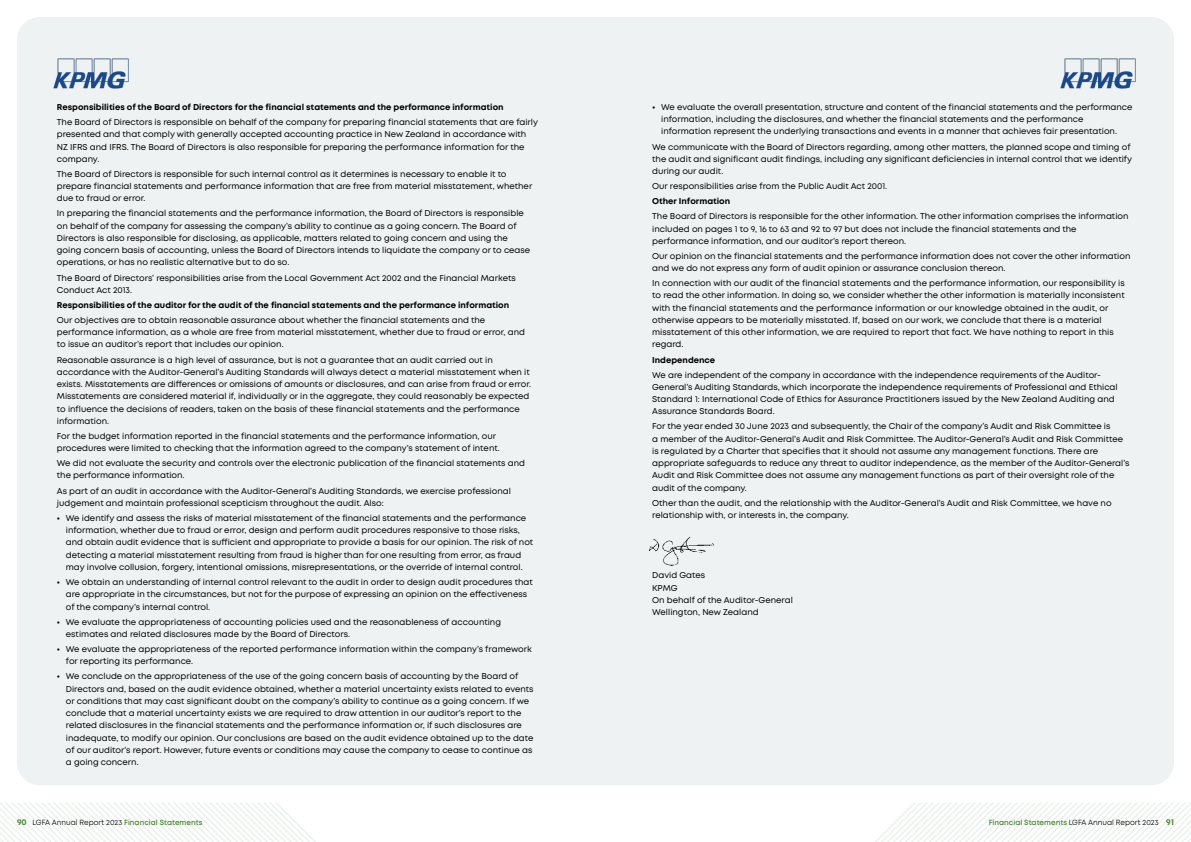
<style>
.page{position:relative;width:1191px;height:842px;background:#fff}
.page>*{position:absolute;margin:0;border:0;box-sizing:border-box;transform-origin:0 0}
.Body{font:8.5px/12.2px "Mont";color:#000}
.Body-2{font:700 8.5px "Mont";color:#000}
.t1{font:7.5px "Mont";color:#000}
.s1{font-weight:700}
.s2{font-weight:700;font-size:8.5px;color:#488a2d}
.s3{font-weight:600;color:#488a2d}
</style>
<div class="page">
<svg style="left:875px;top:803px;width:316px;height:39px"></svg>
<svg style="left:0;top:803px;width:316px;height:39px"></svg>
<div style="left:17px;top:17px;width:1157px;height:768px;background:#eff2f2;border-radius:23px"></div>
<img style="left:53px;top:58px;width:76px;height:31px">
<img style="left:1060px;top:58px;width:76px;height:31px">
<img style="left:649px;top:537px;width:65px;height:29px">
<p class="Body-2" style="left:57px;top:101px;width:448px">Responsibilities of the Board of Directors for the financial statements and the performance information</p>
<p class="Body" style="left:57px;top:116px;width:483px">The Board of Directors is responsible on behalf of the company for preparing financial statements that are fairly presented and that comply with generally accepted accounting practice in New Zealand in accordance with NZ IFRS and IFRS. The Board of Directors is also responsible for preparing the performance information for the company.</p>
<p class="Body" style="left:57px;top:168px;width:477px">The Board of Directors is responsible for such internal control as it determines is necessary to enable it to prepare financial statements and performance information that are free from material misstatement, whether due to fraud or error.</p>
<p class="Body" style="left:57px;top:207px;width:475px">In preparing the financial statements and the performance information, the Board of Directors is responsible on behalf of the company for assessing the company’s ability to continue as a going concern. The Board of Directors is also responsible for disclosing, as applicable, matters related to going concern and using the going concern basis of accounting, unless the Board of Directors intends to liquidate the company or to cease operations, or has no realistic alternative but to do so.</p>
<p class="Body" style="left:57px;top:271px;width:460px">The Board of Directors’ responsibilities arise from the Local Government Act 2002 and the Financial Markets<br>Conduct Act 2013.</p>
<p class="Body-2" style="left:57px;top:299px;width:454px">Responsibilities of the auditor for the audit of the financial statements and the performance information</p>
<p class="Body" style="left:57px;top:314px;width:470px">Our objectives are to obtain reasonable assurance about whether the financial statements and the performance information, as a whole are free from material misstatement, whether due to fraud or error, and to issue an auditor’s report that includes our opinion.</p>
<p class="Body" style="left:57px;top:353px;width:476px">Reasonable assurance is a high level of assurance, but is not a guarantee that an audit carried out in accordance with the Auditor-General’s Auditing Standards will always detect a material misstatement when it exists. Misstatements are differences or omissions of amounts or disclosures, and can arise from fraud or error.<br>Misstatements are considered material if, individually or in the aggregate, they could reasonably be expected to influence the decisions of readers, taken on the basis of these financial statements and the performance information.</p>
<p class="Body" style="left:57px;top:430px;width:444px">For the budget information reported in the financial statements and the performance information, our procedures were limited to checking that the information agreed to the company’s statement of intent.</p>
<p class="Body" style="left:57px;top:457px;width:469px">We did not evaluate the security and controls over the electronic publication of the financial statements and the performance information.</p>
<p class="Body" style="left:57px;top:484px;width:455px">As part of an audit in accordance with the Auditor-General’s Auditing Standards, we exercise professional judgement and maintain professional scepticism throughout the audit. Also:</p>
<p class="Body" style="left:66px;top:512px;width:469px;text-indent:-9px"><span class="s1">•</span> We identify and assess the risks of material misstatement of the financial statements and the performance information, whether due to fraud or error, design and perform audit procedures responsive to those risks, and obtain audit evidence that is sufficient and appropriate to provide a basis for our opinion. The risk of not detecting a material misstatement resulting from fraud is higher than for one resulting from error, as fraud may involve collusion, forgery, intentional omissions, misrepresentations, or the override of internal control.</p>
<p class="Body" style="left:66px;top:576px;width:468px;text-indent:-9px"><span class="s1">•</span> We obtain an understanding of internal control relevant to the audit in order to design audit procedures that are appropriate in the circumstances, but not for the purpose of expressing an opinion on the effectiveness of the company’s internal control.</p>
<p class="Body" style="left:66px;top:615px;width:437px;text-indent:-9px"><span class="s1">•</span> We evaluate the appropriateness of accounting policies used and the reasonableness of accounting estimates and related disclosures made by the Board of Directors.</p>
<p class="Body" style="left:66px;top:643px;width:467px;text-indent:-9px"><span class="s1">•</span> We evaluate the appropriateness of the reported performance information within the company’s framework for reporting its performance.</p>
<p class="Body" style="left:66px;top:670px;width:469px;text-indent:-9px"><span class="s1">•</span> We conclude on the appropriateness of the use of the going concern basis of accounting by the Board of Directors and, based on the audit evidence obtained, whether a material uncertainty exists related to events or conditions that may cast significant doubt on the company’s ability to continue as a going concern. If we conclude that a material uncertainty exists we are required to draw attention in our auditor’s report to the related disclosures in the financial statements and the performance information or, if such disclosures are inadequate, to modify our opinion. Our conclusions are based on the audit evidence obtained up to the date of our auditor’s report. However, future events or conditions may cause the company to cease to continue as a going concern.</p>
<p class="Body" style="left:661px;top:101px;width:473px;text-indent:-9px"><span class="s1">•</span> We evaluate the overall presentation, structure and content of the financial statements and the performance information, including the disclosures, and whether the financial statements and the performance information represent the underlying transactions and events in a manner that achieves fair presentation.</p>
<p class="Body" style="left:652px;top:140px;width:481px">We communicate with the Board of Directors regarding, among other matters, the planned scope and timing of the audit and significant audit findings, including any significant deficiencies in internal control that we identify during our audit.</p>
<p class="Body" style="left:652px;top:180px;width:236px">Our responsibilities arise from the Public Audit Act 2001.</p>
<p class="Body-2" style="left:652px;top:196px;width:80px">Other Information</p>
<p class="Body" style="left:652px;top:210px;width:478px">The Board of Directors is responsible for the other information. The other information comprises the information included on pages 1 to 9, 16 to 63 and 92 to 97 but does not include the financial statements and the performance information, and our auditor’s report thereon.</p>
<p class="Body" style="left:652px;top:250px;width:480px">Our opinion on the financial statements and the performance information does not cover the other information and we do not express any form of audit opinion or assurance conclusion thereon.</p>
<p class="Body" style="left:652px;top:277px;width:474px">In connection with our audit of the financial statements and the performance information, our responsibility is to read the other information. In doing so, we consider whether the other information is materially inconsistent with the financial statements and the performance information or our knowledge obtained in the audit, or otherwise appears to be materially misstated. If, based on our work, we conclude that there is a material misstatement of this other information, we are required to report that fact. We have nothing to report in this regard.</p>
<p class="Body-2" style="left:652px;top:354px;width:65px">Independence</p>
<p class="Body" style="left:652px;top:369px;width:467px">We are independent of the company in accordance with the independence requirements of the Auditor-General’s Auditing Standards, which incorporate the independence requirements of Professional and Ethical Standard 1: International Code of Ethics for Assurance Practitioners issued by the New Zealand Auditing and Assurance Standards Board.</p>
<p class="Body" style="left:652px;top:420px;width:479px">For the year ended 30 June 2023 and subsequently, the Chair of the company’s Audit and Risk Committee is<br>a member of the Auditor-General’s Audit and Risk Committee. The Auditor-General’s Audit and Risk Committee is regulated by a Charter that specifies that it should not assume any management functions. There are appropriate safeguards to reduce any threat to auditor independence, as the member of the Auditor-General’s Audit and Risk Committee does not assume any management functions as part of their oversight role of the audit of the company.</p>
<p class="Body" style="left:652px;top:497px;width:461px">Other than the audit, and the relationship with the Auditor-General’s Audit and Risk Committee, we have no relationship with, or interests in, the company.</p>
<p class="Body" style="left:652px;top:569px;width:142px">David Gates<br>KPMG<br>On behalf of the Auditor-General<br>Wellington, New Zealand</p>
<p class="t1" style="left:17px;top:818px;width:187px"><span class="s2">90</span> LGFA Annual Report 2023 <span class="s3">Financial Statements</span></p>
<p class="t1" style="left:988px;top:818px;width:187px"><span class="s3">Financial Statements</span> LGFA Annual Report 2023 <span class="s2">91</span></p>
</div>
